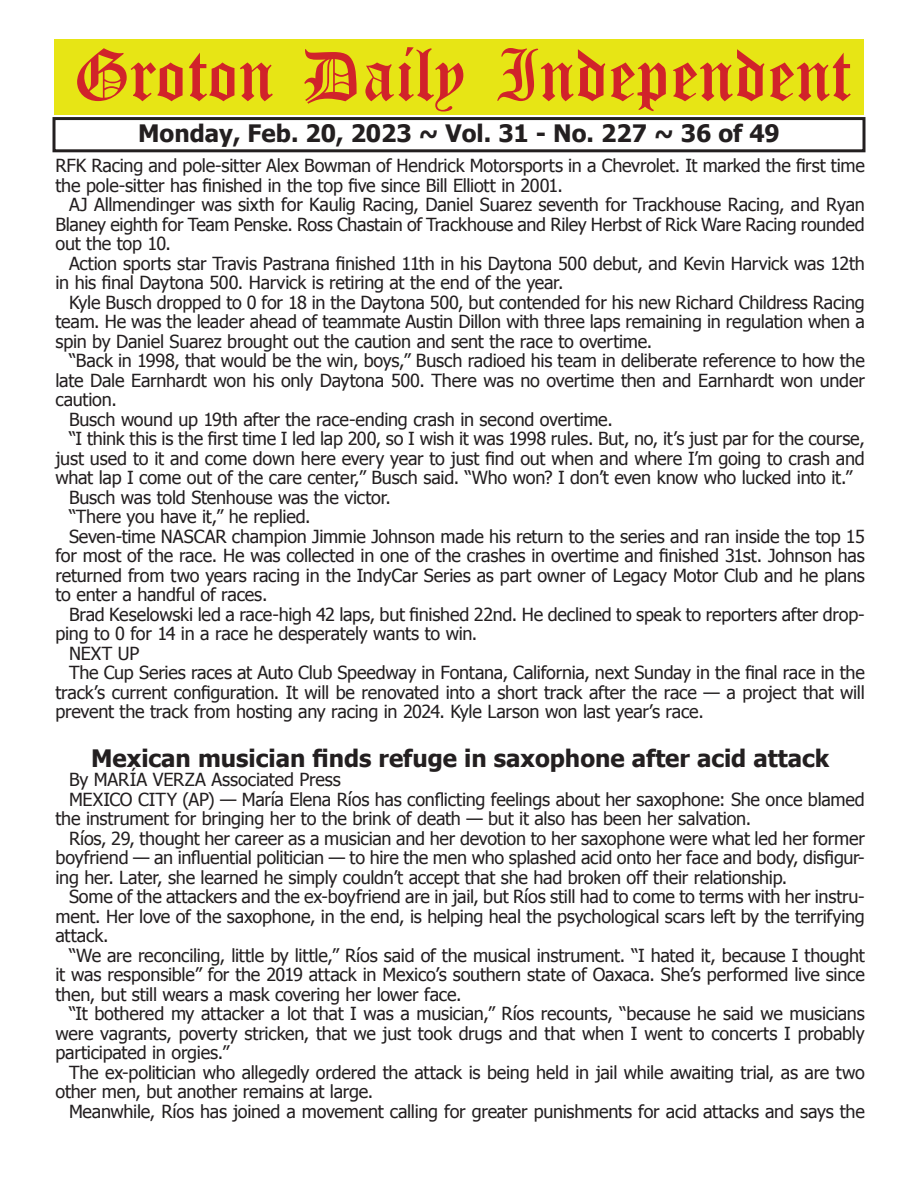
<style>
.page{position:relative;width:918px;height:1188px;background:#fff}
.page>*{position:absolute;margin:0;border:0;box-sizing:border-box;transform-origin:0 0}
.t1{font:54px "Old English Five";color:#d1232a}
.t2{font:700 24px "Tahoma";color:#231f20}
.t3{font:18px/19.5px "Tahoma";letter-spacing:-.01em;color:#231f20}
</style>
<div class="page">
<div style="left:52px;top:117px;width:814px;height:35px;border:3px solid #231f20"></div>
<div style="left:54px;top:40px;width:810px;height:75px;background:#e7e515"></div>
<h1 class="t1" style="left:73px;top:50px;width:779px">Groton Daily Independent</h1>
<h2 class="t2" style="left:138px;top:116px;width:643px">Monday, Feb. 20, 2023 ~ Vol. 31 - No. 227 ~ 36 of 49</h2>
<p class="t3" style="left:56px;top:155px;width:811px">RFK Racing and pole-sitter Alex Bowman of Hendrick Motorsports in a Chevrolet. It marked the first time the pole-sitter has finished in the top five since Bill Elliott in 2001.</p>
<p class="t3" style="left:56px;top:194px;width:811px;text-align:justify;text-indent:14px">AJ Allmendinger was sixth for Kaulig Racing, Daniel Suarez seventh for Trackhouse Racing, and Ryan Blaney eighth for Team Penske. Ross Chastain of Trackhouse and Riley Herbst of Rick Ware Racing rounded out the top 10.</p>
<p class="t3" style="left:56px;top:253px;width:811px;text-indent:14px">Action sports star Travis Pastrana finished 11th in his Daytona 500 debut, and Kevin Harvick was 12th in his final Daytona 500. Harvick is retiring at the end of the year.</p>
<p class="t3" style="left:56px;top:292px;width:811px;text-align:justify;text-indent:14px">Kyle Busch dropped to 0 for 18 in the Daytona 500, but contended for his new Richard Childress Racing team. He was the leader ahead of teammate Austin Dillon with three laps remaining in regulation when a spin by Daniel Suarez brought out the caution and sent the race to overtime.</p>
<p class="t3" style="left:69px;top:350px;width:797px">“Back in 1998, that would be the win, boys,” Busch radioed his team in deliberate reference to how the</p>
<p class="t3" style="left:56px;top:370px;width:811px">late Dale Earnhardt won his only Daytona 500. There was no overtime then and Earnhardt won under</p>
<p class="t3" style="left:56px;top:389px;width:63px">caution.</p>
<p class="t3" style="left:69px;top:409px;width:545px">Busch wound up 19th after the race-ending crash in second overtime.</p>
<p class="t3" style="left:69px;top:428px;width:797px">“I think this is the first time I led lap 200, so I wish it was 1998 rules. But, no, it’s just par for the course,</p>
<p class="t3" style="left:56px;top:448px;width:811px">just used to it and come down here every year to just find out when and where I’m going to crash and</p>
<p class="t3" style="left:56px;top:467px;width:798px">what lap I come out of the care center,” Busch said. “Who won? I don’t even know who lucked into it.”</p>
<p class="t3" style="left:69px;top:487px;width:323px">Busch was told Stenhouse was the victor.</p>
<p class="t3" style="left:69px;top:506px;width:243px">“There you have it,” he replied.</p>
<p class="t3" style="left:69px;top:526px;width:797px">Seven-time NASCAR champion Jimmie Johnson made his return to the series and ran inside the top 15</p>
<p class="t3" style="left:56px;top:545px;width:811px">for most of the race. He was collected in one of the crashes in overtime and finished 31st. Johnson has</p>
<p class="t3" style="left:56px;top:565px;width:811px">returned from two years racing in the IndyCar Series as part owner of Legacy Motor Club and he plans</p>
<p class="t3" style="left:56px;top:584px;width:214px">to enter a handful of races.</p>
<p class="t3" style="left:69px;top:604px;width:797px">Brad Keselowski led a race-high 42 laps, but finished 22nd. He declined to speak to reporters after drop-</p>
<p class="t3" style="left:56px;top:623px;width:423px">ping to 0 for 14 in a race he desperately wants to win.</p>
<p class="t3" style="left:69px;top:643px;width:72px">NEXT UP</p>
<p class="t3" style="left:69px;top:662px;width:797px">The Cup Series races at Auto Club Speedway in Fontana, California, next Sunday in the final race in the</p>
<p class="t3" style="left:56px;top:682px;width:811px">track’s current configuration. It will be renovated into a short track after the race — a project that will</p>
<p class="t3" style="left:56px;top:701px;width:650px">prevent the track from hosting any racing in 2024. Kyle Larson won last year’s race.</p>
<h2 class="t2" style="left:91px;top:741px;width:740px">Mexican musician finds refuge in saxophone after acid attack</h2>
<p class="t3" style="left:69px;top:769px;width:273px">By MARÍA VERZA Associated Press</p>
<p class="t3" style="left:69px;top:789px;width:797px">MEXICO CITY (AP) — María Elena Ríos has conflicting feelings about her saxophone: She once blamed</p>
<p class="t3" style="left:56px;top:808px;width:697px">the instrument for bringing her to the brink of death — but it also has been her salvation.</p>
<p class="t3" style="left:69px;top:828px;width:797px">Ríos, 29, thought her career as a musician and her devotion to her saxophone were what led her former</p>
<p class="t3" style="left:56px;top:847px;width:811px">boyfriend — an influential politician — to hire the men who splashed acid onto her face and body, disfigur-</p>
<p class="t3" style="left:56px;top:866px;width:733px">ing her. Later, she learned he simply couldn’t accept that she had broken off their relationship.</p>
<p class="t3" style="left:69px;top:886px;width:797px">Some of the attackers and the ex-boyfriend are in jail, but Ríos still had to come to terms with her instru-</p>
<p class="t3" style="left:56px;top:905px;width:811px">ment. Her love of the saxophone, in the end, is helping heal the psychological scars left by the terrifying</p>
<p class="t3" style="left:56px;top:925px;width:55px">attack.</p>
<p class="t3" style="left:69px;top:944px;width:797px">“We are reconciling, little by little,” Ríos said of the musical instrument. “I hated it, because I thought</p>
<p class="t3" style="left:56px;top:964px;width:811px">it was responsible” for the 2019 attack in Mexico’s southern state of Oaxaca. She’s performed live since</p>
<p class="t3" style="left:56px;top:983px;width:408px">then, but still wears a mask covering her lower face.</p>
<p class="t3" style="left:69px;top:1003px;width:797px">“It bothered my attacker a lot that I was a musician,” Ríos recounts, “because he said we musicians</p>
<p class="t3" style="left:56px;top:1022px;width:811px">were vagrants, poverty stricken, that we just took drugs and that when I went to concerts I probably</p>
<p class="t3" style="left:56px;top:1042px;width:175px">participated in orgies.”</p>
<p class="t3" style="left:69px;top:1061px;width:797px">The ex-politician who allegedly ordered the attack is being held in jail while awaiting trial, as are two</p>
<p class="t3" style="left:56px;top:1081px;width:319px">other men, but another remains at large.</p>
<p class="t3" style="left:69px;top:1100px;width:797px">Meanwhile, Ríos has joined a movement calling for greater punishments for acid attacks and says the</p>
</div>
